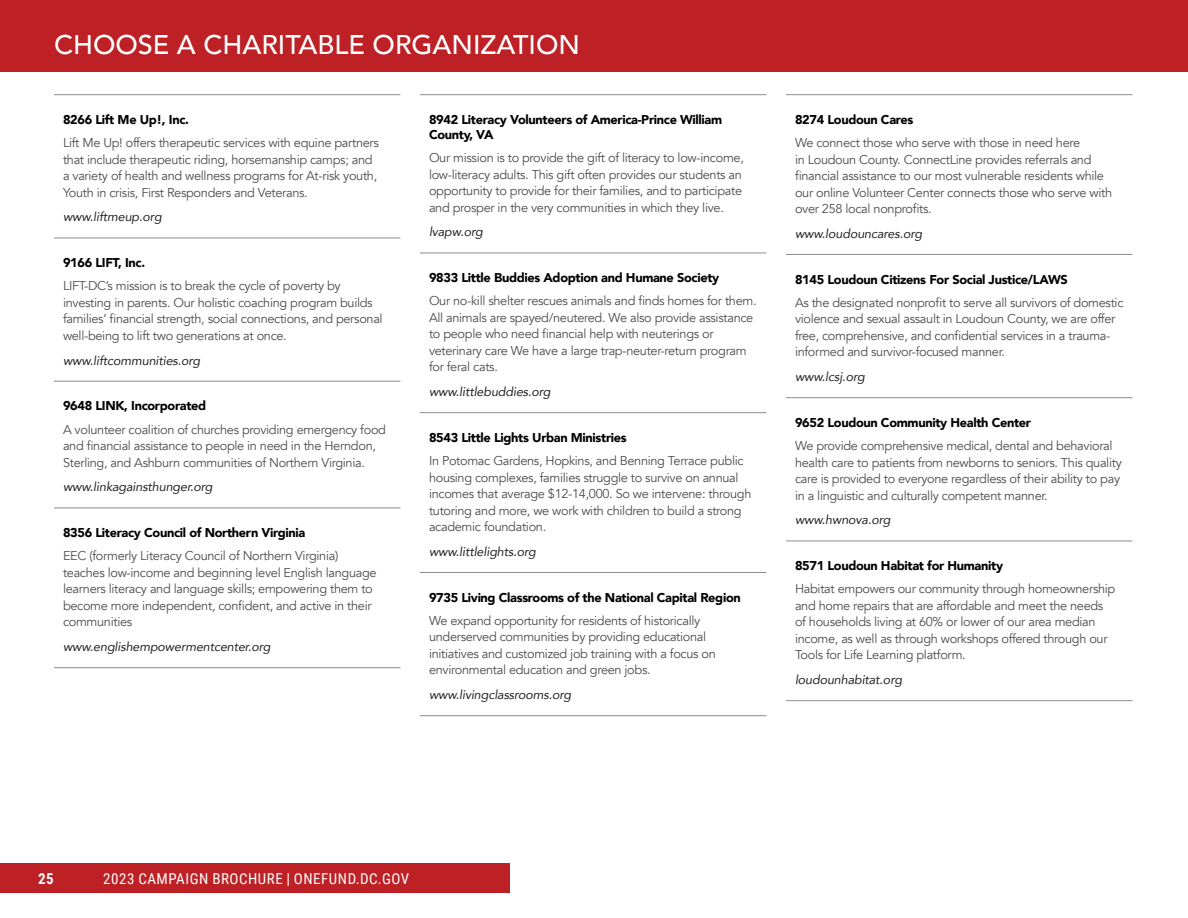
<style>
.page{position:relative;width:1188px;height:918px;background:#fff}
.page>*{position:absolute;margin:0;border:0;box-sizing:border-box;transform-origin:0 0}
.t1{font:500 27px "Avenir";color:#fff}
.t2{font:15px "Roboto Condensed";letter-spacing:.035em;color:#fff}
.t3{font:700 15px "Roboto Condensed";color:#fff}
.t4{font:12.75px/16.5px "Avenir";letter-spacing:-.025em;color:#4d4d4d}
.t5{font:900 12.75px/15px "Avenir";letter-spacing:-.025em;color:#000}
.t6{font:italic 12.6px "Avenir";letter-spacing:-.01em;color:#212121}
</style>
<div class="page">
<div style="left:0;top:863px;width:510px;height:30px;background:#bd2025"></div>
<div style="left:95px;top:864px;width:322px;height:30px;background:#bd2025"></div>
<div style="left:0;top:0;width:1188px;height:72px;background:#bd2025"></div>
<hr style="left:54px;top:94px;width:346px;height:1px;background:#8c8c8c">
<hr style="left:54px;top:238px;width:346px;height:1px;background:#8c8c8c">
<hr style="left:54px;top:381px;width:346px;height:1px;background:#8c8c8c">
<hr style="left:54px;top:508px;width:346px;height:1px;background:#8c8c8c">
<hr style="left:54px;top:667px;width:346px;height:1px;background:#8c8c8c">
<hr style="left:420px;top:94px;width:346px;height:1px;background:#8c8c8c">
<hr style="left:420px;top:253px;width:346px;height:1px;background:#8c8c8c">
<hr style="left:420px;top:412px;width:346px;height:1px;background:#8c8c8c">
<hr style="left:420px;top:572px;width:346px;height:1px;background:#8c8c8c">
<hr style="left:420px;top:715px;width:346px;height:1px;background:#8c8c8c">
<hr style="left:786px;top:94px;width:346px;height:1px;background:#8c8c8c">
<hr style="left:786px;top:254px;width:346px;height:1px;background:#8c8c8c">
<hr style="left:786px;top:397px;width:346px;height:1px;background:#8c8c8c">
<hr style="left:786px;top:541px;width:346px;height:1px;background:#8c8c8c">
<hr style="left:786px;top:700px;width:346px;height:1px;background:#8c8c8c">
<h1 class="t1" style="left:54px;top:21px;width:528px">CHOOSE A CHARITABLE ORGANIZATION</h1>
<p class="t5" style="left:63px;top:112px;width:127px">8266 Lift Me Up!, Inc.</p>
<p class="t4" style="left:63px;top:135px;width:317px">Lift Me Up! offers therapeutic services with equine partners that include therapeutic riding, horsemanship camps; and a variety of health and wellness programs for At-risk youth, Youth in crisis, First Responders and Veterans.</p>
<p class="t6" style="left:63px;top:209px;width:100px">www.liftmeup.org</p>
<p class="t5" style="left:63px;top:255px;width:84px">9166 LIFT, Inc.</p>
<p class="t4" style="left:63px;top:278px;width:321px">LIFT-DC’s mission is to break the cycle of poverty by investing in parents. Our holistic coaching program builds families’ financial strength, social connections, and personal well-being to lift two generations at once.</p>
<p class="t6" style="left:63px;top:353px;width:139px">www.liftcommunities.org</p>
<p class="t5" style="left:63px;top:398px;width:145px">9648 LINK, Incorporated</p>
<p class="t4" style="left:63px;top:421px;width:325px">A volunteer coalition of churches providing emergency food and financial assistance to people in need in the Herndon,<br>Sterling, and Ashburn communities of Northern Virginia.</p>
<p class="t6" style="left:63px;top:479px;width:151px">www.linkagainsthunger.org</p>
<p class="t5" style="left:63px;top:525px;width:244px">8356 Literacy Council of Northern Virginia</p>
<p class="t4" style="left:63px;top:548px;width:315px">EEC (formerly Literacy Council of Northern Virginia) teaches low-income and beginning level English language learners literacy and language skills; empowering them to become more independent, confident, and active in their communities</p>
<p class="t6" style="left:63px;top:639px;width:209px">www.englishempowermentcenter.org</p>
<p class="t5" style="left:429px;top:112px;width:295px">8942 Literacy Volunteers of America-Prince William<br>County, VA</p>
<p class="t4" style="left:429px;top:150px;width:316px">Our mission is to provide the gift of literacy to low-income, low-literacy adults. This gift often provides our students an opportunity to provide for their families, and to participate and prosper in the very communities in which they live.</p>
<p class="t6" style="left:429px;top:224px;width:55px">lvapw.org</p>
<p class="t5" style="left:429px;top:270px;width:292px">9833 Little Buddies Adoption and Humane Society</p>
<p class="t4" style="left:429px;top:293px;width:329px">Our no-kill shelter rescues animals and finds homes for them.<br>All animals are spayed/neutered. We also provide assistance to people who need financial help with neuterings or veterinary care We have a large trap-neuter-return program for feral cats.</p>
<p class="t6" style="left:429px;top:384px;width:123px">www.littlebuddies.org</p>
<p class="t5" style="left:429px;top:430px;width:199px">8543 Little Lights Urban Ministries</p>
<p class="t4" style="left:429px;top:453px;width:324px">In Potomac Gardens, Hopkins, and Benning Terrace public housing complexes, families struggle to survive on annual incomes that average $12-14,000. So we intervene: through tutoring and more, we work with children to build a strong academic foundation.</p>
<p class="t6" style="left:429px;top:544px;width:108px">www.littlelights.org</p>
<p class="t5" style="left:429px;top:589px;width:313px">9735 Living Classrooms of the National Capital Region</p>
<p class="t4" style="left:429px;top:613px;width:288px">We expand opportunity for residents of historically underserved communities by providing educational initiatives and customized job training with a focus on environmental education and green jobs.</p>
<p class="t6" style="left:429px;top:687px;width:144px">www.livingclassrooms.org</p>
<p class="t5" style="left:795px;top:112px;width:120px">8274 Loudoun Cares</p>
<p class="t4" style="left:795px;top:135px;width:319px">We connect those who serve with those in need here<br>in Loudoun County. ConnectLine provides referrals and financial assistance to our most vulnerable residents while our online Volunteer Center connects those who serve with over 258 local nonprofits.</p>
<p class="t6" style="left:795px;top:226px;width:129px">www.loudouncares.org</p>
<p class="t5" style="left:795px;top:271px;width:274px">8145 Loudoun Citizens For Social Justice/LAWS</p>
<p class="t4" style="left:795px;top:295px;width:330px">As the designated nonprofit to serve all survivors of domestic violence and sexual assault in Loudoun County, we are offer free, comprehensive, and confidential services in a trauma&shy;informed and survivor-focused manner.</p>
<p class="t6" style="left:795px;top:369px;width:71px">www.lcsj.org</p>
<p class="t5" style="left:795px;top:415px;width:238px">9652 Loudoun Community Health Center</p>
<p class="t4" style="left:795px;top:438px;width:328px">We provide comprehensive medical, dental and behavioral health care to patients from newborns to seniors. This quality care is provided to everyone regardless of their ability to pay in a linguistic and culturally competent manner.</p>
<p class="t6" style="left:795px;top:512px;width:97px">www.hwnova.org</p>
<p class="t5" style="left:795px;top:558px;width:210px">8571 Loudoun Habitat for Humanity</p>
<p class="t4" style="left:795px;top:581px;width:322px">Habitat empowers our community through homeownership and home repairs that are affordable and meet the needs of households living at 60% or lower of our area median income, as well as through workshops offered through our Tools for Life Learning platform.</p>
<p class="t6" style="left:795px;top:672px;width:109px">loudounhabitat.org</p>
<p class="t3" style="left:38px;top:868px;width:17px">25</p>
<p class="t2" style="left:103px;top:868px;width:308px">2023 CAMPAIGN BROCHURE | ONEFUND.DC.GOV</p>
</div>
